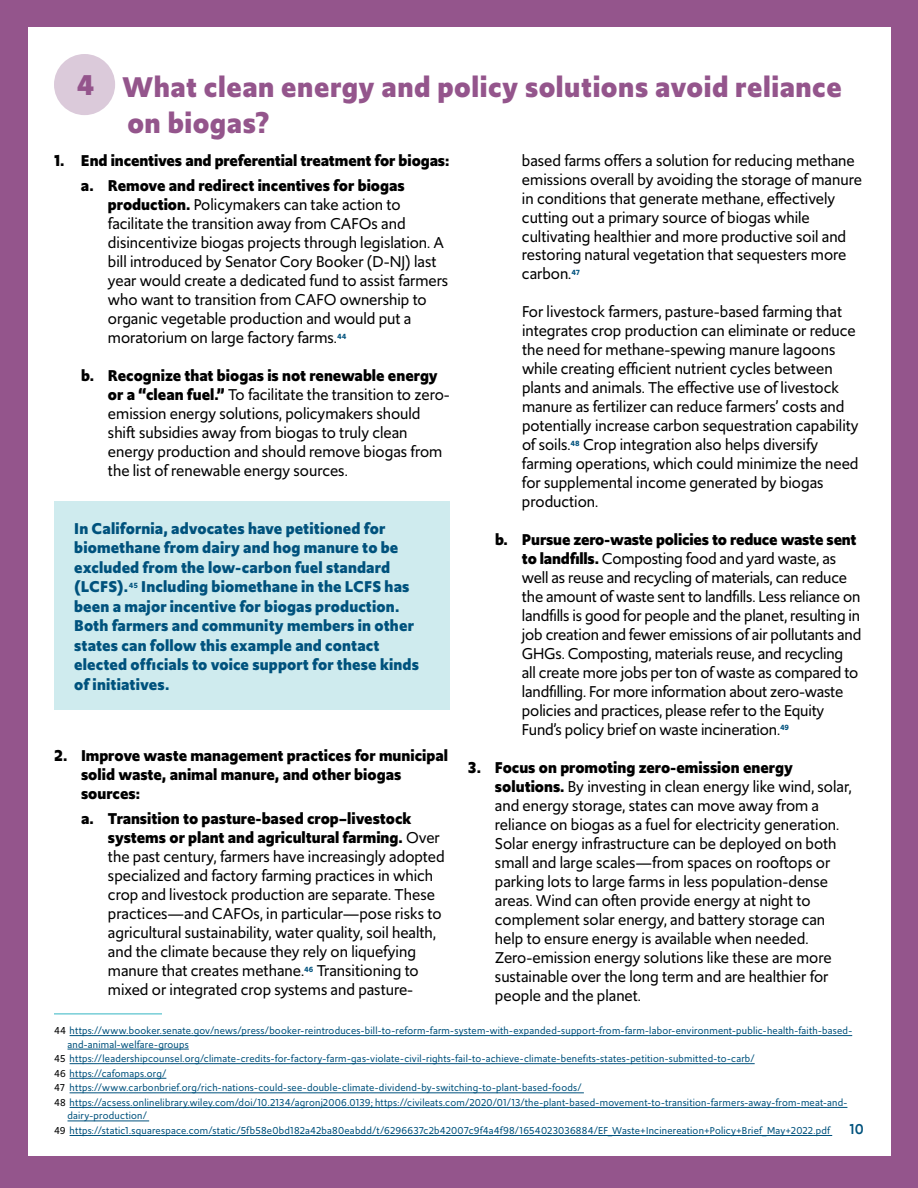
<style>
.page{position:relative;width:918px;height:1188px;background:#94558c}
.page>*{position:absolute;margin:0;border:0;box-sizing:border-box;transform-origin:0 0}
.t1{font:700 30px/36px "Upgrade";letter-spacing:.015em;color:#94558c}
.t2{font:16.5px/18.9px "Upgrade";color:#000}
.t3{font:700 16.5px/19.5px "Upgrade";letter-spacing:.01em;color:#00527d}
.t4{font:700 16.5px/18.9px "Upgrade";color:#000}
.t5{font:500 15px "Upgrade";color:#00527d}
.t6{font:10.5px/14.5px "Upgrade";letter-spacing:.02em;color:#00527d}
.s1{font-weight:700}
.s2{color:#000}
</style>
<div class="page">
<div style="left:28px;top:27px;width:863px;height:1129px;background:#fff"></div>
<div style="left:54px;top:54px;width:61px;height:61px;background:#dbcada;border-radius:50%"></div>
<hr style="left:54px;top:1013px;width:108px;height:2px;background:#77ced7">
<hr style="left:70px;top:1035px;width:782px;height:1px;background:#00527d">
<hr style="left:68px;top:1049px;width:121px;height:1px;background:#00527d">
<hr style="left:70px;top:1063px;width:685px;height:1px;background:#00527d">
<hr style="left:70px;top:1078px;width:96px;height:1px;background:#00527d">
<hr style="left:70px;top:1092px;width:514px;height:1px;background:#00527d">
<hr style="left:70px;top:1107px;width:777px;height:1px;background:#00527d">
<hr style="left:68px;top:1121px;width:81px;height:1px;background:#00527d">
<hr style="left:70px;top:1135px;width:762px;height:1px;background:#00527d">
<div style="left:54px;top:501px;width:396px;height:209px;background:#cfebee"></div>
<h1 class="t1" style="left:127px;top:69px;width:716px;text-indent:-51px">4 What clean energy and policy solutions avoid reliance on biogas?</h1>
<p class="t4" style="left:81px;top:147px;width:370px;line-height:25.7px;text-indent:-27px">1. End incentives and preferential treatment for biogas: a. Remove and redirect incentives for biogas</p>
<p class="t2" style="left:108px;top:195px;width:342px"><span class="s1">production.</span> Policymakers can take action to facilitate the transition away from CAFOs and disincentivize biogas projects through legislation. A bill introduced by Senator Cory Booker (D-NJ) last year would create a dedicated fund to assist farmers who want to transition from CAFO ownership to organic vegetable production and would put a moratorium on large factory farms.<sup>44</sup></p>
<p class="t2" style="left:108px;top:366px;width:343px;text-indent:-27px"><span class="s1">b. Recognize that biogas is not renewable energy or a “clean fuel.”</span> To facilitate the transition to zero&shy;emission energy solutions, policymakers should shift subsidies away from biogas to truly clean energy production and should remove biogas from the list of renewable energy sources.</p>
<p class="t3" style="left:74px;top:518px;width:346px">In California, advocates have petitioned for biomethane from dairy and hog manure to be excluded from the low-carbon fuel standard (LCFS).<sup>45</sup> Including biomethane in the LCFS has been a major incentive for biogas production.<br>Both farmers and community members in other states can follow this example and contact elected officials to voice support for these kinds of initiatives.</p>
<p class="t4" style="left:81px;top:746px;width:368px;text-indent:-27px">2. Improve waste management practices for municipal solid waste, animal manure, and other biogas sources:</p>
<p class="t2" style="left:108px;top:809px;width:338px;text-indent:-27px"><span class="s1">a. Transition to pasture-based crop–livestock systems or plant and agricultural farming.</span> Over the past century, farmers have increasingly adopted specialized and factory farming practices in which crop and livestock production are separate. These practices—and CAFOs, in particular—pose risks to agricultural sustainability, water quality, soil health, and the climate because they rely on liquefying manure that creates methane.<sup>46</sup> Transitioning to mixed or integrated crop systems and pasture-</p>
<p class="t2" style="left:522px;top:151px;width:341px">based farms offers a solution for reducing methane emissions overall by avoiding the storage of manure in conditions that generate methane, effectively cutting out a primary source of biogas while cultivating healthier and more productive soil and restoring natural vegetation that sequesters more carbon.<sup>47</sup></p>
<p class="t2" style="left:522px;top:302px;width:338px">For livestock farmers, pasture-based farming that integrates crop production can eliminate or reduce the need for methane-spewing manure lagoons while creating efficient nutrient cycles between plants and animals. The effective use of livestock manure as fertilizer can reduce farmers’ costs and potentially increase carbon sequestration capability of soils.<sup>48</sup> Crop integration also helps diversify farming operations, which could minimize the need for supplemental income generated by biogas production.</p>
<p class="t2" style="left:522px;top:530px;width:341px;text-indent:-27px"><span class="s1">b. Pursue zero-waste policies to reduce waste sent to landfills.</span> Composting food and yard waste, as well as reuse and recycling of materials, can reduce the amount of waste sent to landfills. Less reliance on landfills is good for people and the planet, resulting in job creation and fewer emissions of air pollutants and GHGs. Composting, materials reuse, and recycling all create more jobs per ton of waste as compared to landfilling. For more information about zero-waste policies and practices, please refer to the Equity Fund’s policy brief on waste incineration.<sup>49</sup></p>
<p class="t2" style="left:495px;top:758px;width:358px;text-indent:-27px"><span class="s1">3. Focus on promoting zero-emission energy solutions.</span> By investing in clean energy like wind, solar, and energy storage, states can move away from a reliance on biogas as a fuel for electricity generation.<br>Solar energy infrastructure can be deployed on both small and large scales—from spaces on rooftops or parking lots to large farms in less population-dense areas. Wind can often provide energy at night to complement solar energy, and battery storage can help to ensure energy is available when needed.<br>Zero-emission energy solutions like these are more sustainable over the long term and are healthier for people and the planet.</p>
<p class="t6" style="left:68px;top:1024px;width:786px;line-height:13.5px;text-indent:-14px"><span class="s2">44</span> https://www.booker.senate.gov/news/press/booker-reintroduces-bill-to-reform-farm-system-with-expanded-support-from-farm-labor-environment-public-health-faith-based&shy;and-animal-welfare-groups</p>
<p class="t6" style="left:54px;top:1051px;width:795px"><span class="s2">45</span> https://leadershipcounsel.org/climate-credits-for-factory-farm-gas-violate-civil-rights-fail-to-achieve-climate-benefits-states-petition-submitted-to-carb/<br><span class="s2">46</span> https://cafomaps.org/<br><span class="s2">47</span> https://www.carbonbrief.org/rich-nations-could-see-double-climate-dividend-by-switching-to-plant-based-foods/<br><span class="s2">48</span> https://acsess.onlinelibrary.wiley.com/doi/10.2134/agronj2006.0139; https://civileats.com/2020/01/13/the-plant-based-movement-to-transition-farmers-away-from-meat-and-</p>
<p class="t6" style="left:54px;top:1109px;width:778px;text-indent:14px">dairy-production/<br><span class="s2">49</span> https://static1.squarespace.com/static/5fb58e0bd182a42ba80eabdd/t/6296637c2b42007c9f4a4f98/1654023036884/EF_Waste+Incinereation+Policy+Brief_May+2022.pdf</p>
<p class="t5" style="left:849px;top:1119px;width:16px">10</p>
</div>
